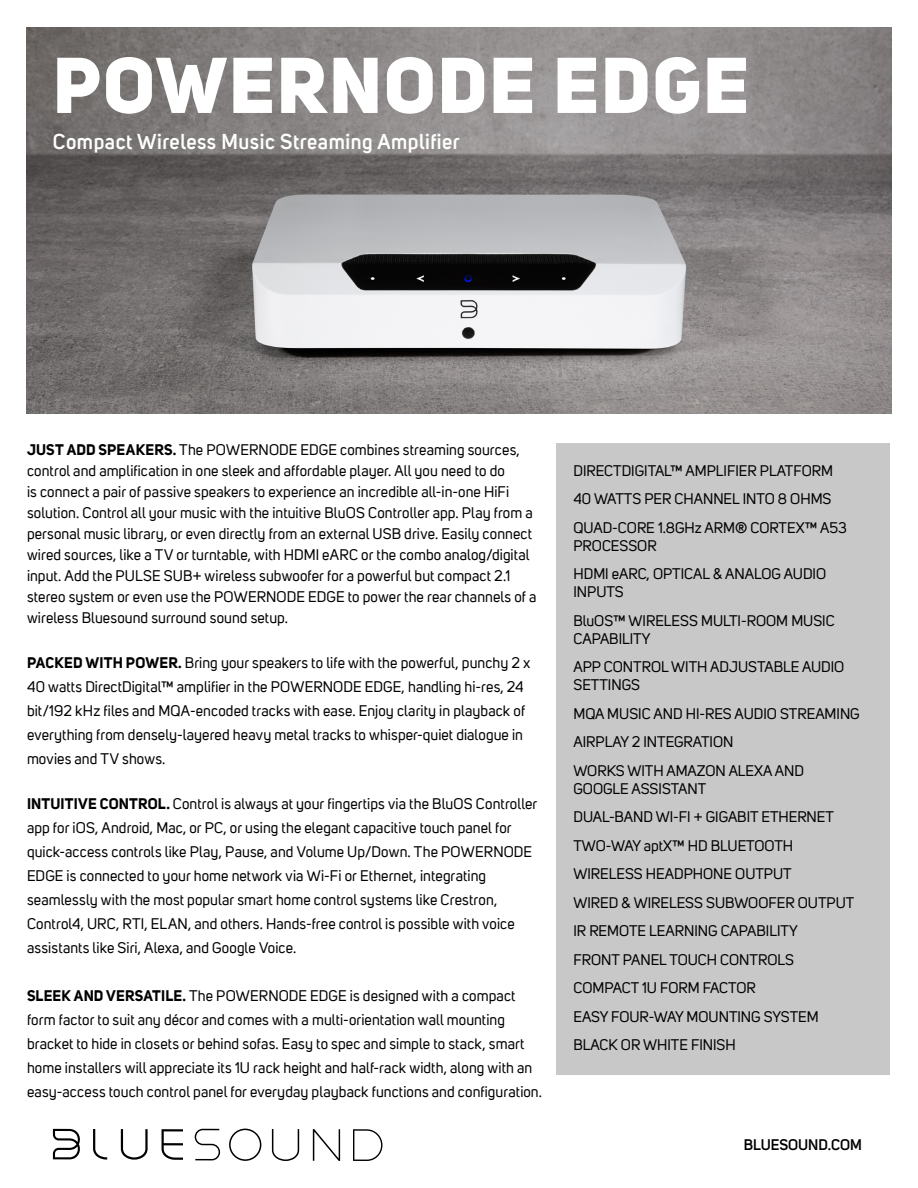
<style>
.page{position:relative;width:918px;height:1188px;background:#fff}
.page>*{position:absolute;margin:0;border:0;box-sizing:border-box;transform-origin:0 0}
.t1{font:800 78px "Uni Sans";letter-spacing:.025em;color:#fff}
.t2{font:600 21px "Uni Sans";letter-spacing:.025em;color:#fff}
.t3{font:15px/28.5px "Uni Sans";letter-spacing:.005em;color:#000}
.t4{font:600 15px "Uni Sans";color:#000}
.s1{font-weight:700}
</style>
<div class="page">
<img style="left:26px;top:28px;width:866px;height:385px">
<div style="left:556px;top:443px;width:333px;height:631px;background:#c9c8c8"></div>
<svg style="left:121px;top:1129px;width:27px;height:31px"></svg>
<svg style="left:93px;top:1129px;width:14px;height:31px"></svg>
<svg style="left:53px;top:1129px;width:27px;height:30px"></svg>
<svg style="left:272px;top:1129px;width:27px;height:32px"></svg>
<svg style="left:229px;top:1129px;width:32px;height:32px"></svg>
<svg style="left:353px;top:1129px;width:29px;height:32px"></svg>
<svg style="left:195px;top:1129px;width:25px;height:31px"></svg>
<svg style="left:162px;top:1129px;width:21px;height:31px"></svg>
<svg style="left:313px;top:1129px;width:27px;height:32px"></svg>
<h1 class="t1" style="left:53px;top:35px;width:698px">POWERNODE EDGE</h1>
<h2 class="t2" style="left:53px;top:129px;width:408px">Compact Wireless Music Streaming Amplifier</h2>
<p class="t3" style="left:27px;top:439px;width:511px;line-height:21px"><span class="s1">JUST ADD SPEAKERS.</span> The POWERNODE EDGE combines streaming sources, control and amplification in one sleek and affordable player. All you need to do<br>is connect a pair of passive speakers to experience an incredible all-in-one HiFi solution. Control all your music with the intuitive BluOS Controller app. Play from a personal music library, or even directly from an external USB drive. Easily connect wired sources, like a TV or turntable, with HDMI eARC or the combo analog/digital input. Add the PULSE SUB+ wireless subwoofer for a powerful but compact 2.1 stereo system or even use the POWERNODE EDGE to power the rear channels of a wireless Bluesound surround sound setup.</p>
<p class="t3" style="left:27px;top:651px;width:505px;line-height:24px"><span class="s1">PACKED WITH POWER.</span> Bring your speakers to life with the powerful, punchy 2 x 40 watts DirectDigital™ amplifier in the POWERNODE EDGE, handling hi-res, 24 bit/192 kHz files and MQA-encoded tracks with ease. Enjoy clarity in playback of everything from densely-layered heavy metal tracks to whisper-quiet dialogue in movies and TV shows.</p>
<p class="t3" style="left:27px;top:792px;width:512px;line-height:24px"><span class="s1">INTUITIVE CONTROL.</span> Control is always at your fingertips via the BluOS Controller app for iOS, Android, Mac, or PC, or using the elegant capacitive touch panel for quick-access controls like Play, Pause, and Volume Up/Down. The POWERNODE EDGE is connected to your home network via Wi-Fi or Ethernet, integrating seamlessly with the most popular smart home control systems like Crestron, Control4, URC, RTI, ELAN, and others. Hands-free control is possible with voice assistants like Siri, Alexa, and Google Voice.</p>
<p class="t3" style="left:27px;top:984px;width:517px;line-height:24px"><span class="s1">SLEEK AND VERSATILE.</span> The POWERNODE EDGE is designed with a compact form factor to suit any décor and comes with a multi-orientation wall mounting bracket to hide in closets or behind sofas. Easy to spec and simple to stack, smart home installers will appreciate its 1U rack height and half-rack width, along with an easy-access touch control panel for everyday playback functions and configuration.</p>
<p class="t3" style="left:573px;top:456px;width:275px">DIRECTDIGITAL™ AMPLIFIER PLATFORM<br>40 WATTS PER CHANNEL INTO 8 OHMS<br>QUAD-CORE 1.8GHz ARM® CORTEX™ A53</p>
<p class="t3" style="left:573px;top:531px;width:254px">PROCESSOR<br>HDMI eARC, OPTICAL &amp; ANALOG AUDIO</p>
<p class="t3" style="left:573px;top:578px;width:263px">INPUTS<br>BluOS™ WIRELESS MULTI-ROOM MUSIC</p>
<p class="t3" style="left:573px;top:624px;width:272px">CAPABILITY<br>APP CONTROL WITH ADJUSTABLE AUDIO</p>
<p class="t3" style="left:573px;top:671px;width:288px">SETTINGS<br>MQA MUSIC AND HI-RES AUDIO STREAMING<br>AIRPLAY 2 INTEGRATION<br>WORKS WITH AMAZON ALEXA AND</p>
<p class="t3" style="left:573px;top:774px;width:282px">GOOGLE ASSISTANT<br>DUAL-BAND WI-FI + GIGABIT ETHERNET<br>TWO-WAY aptX™ HD BLUETOOTH<br>WIRELESS HEADPHONE OUTPUT<br>WIRED &amp; WIRELESS SUBWOOFER OUTPUT<br>IR REMOTE LEARNING CAPABILITY<br>FRONT PANEL TOUCH CONTROLS<br>COMPACT 1U FORM FACTOR<br>EASY FOUR-WAY MOUNTING SYSTEM<br>BLACK OR WHITE FINISH</p>
<p class="t4" style="left:744px;top:1136px;width:120px">BLUESOUND.COM</p>
</div>
